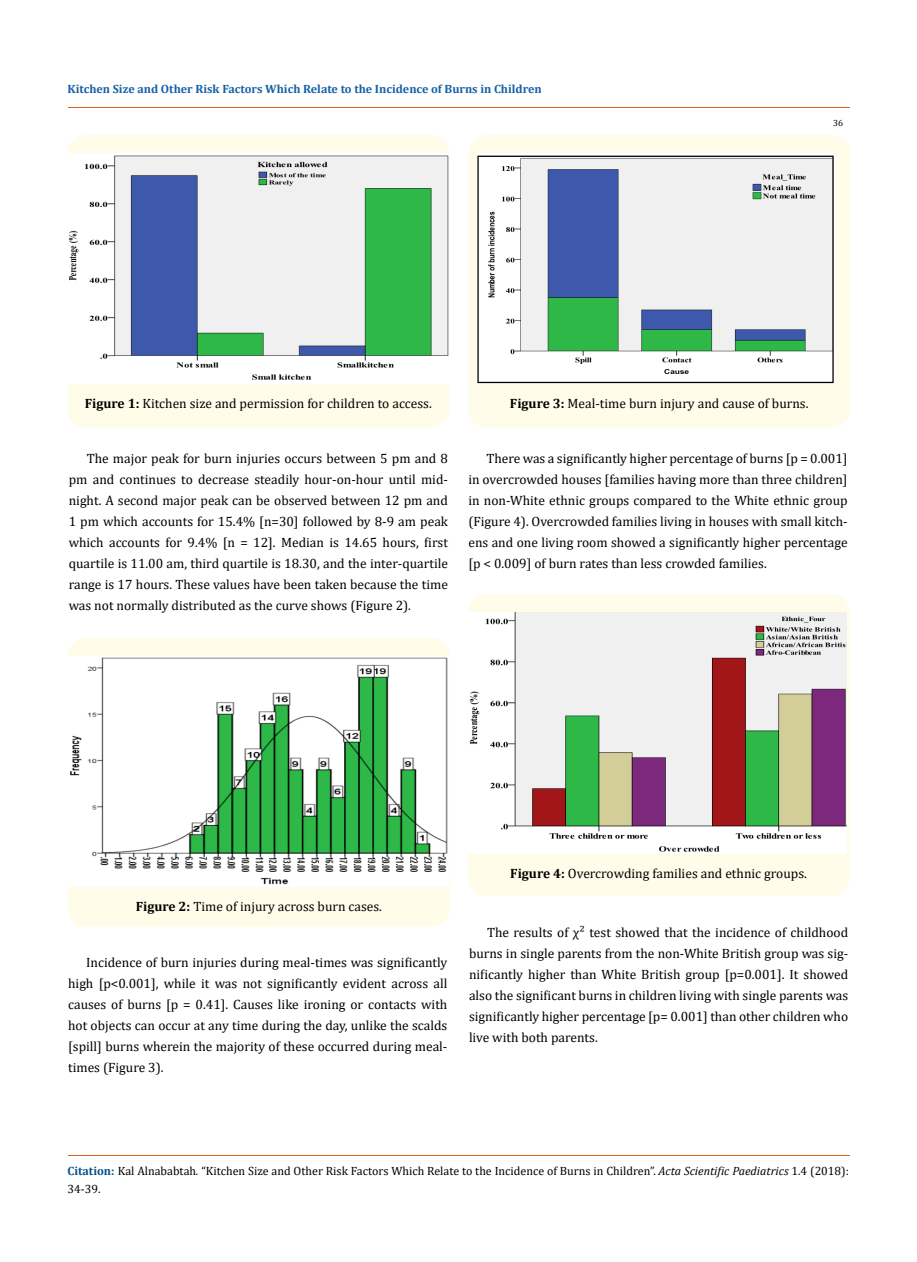
<style>
.page{position:relative;width:917px;height:1262px;background:#fff}
.page>*{position:absolute;margin:0;border:0;box-sizing:border-box;transform-origin:0 0}
.t1{font:13.5px/21px "Cambria";color:#000;text-align:justify}
.t2{font:12px/18px "Cambria";color:#000}
.t3{font:700 12px "Cambria";color:#1560a6}
.t4{font:9px "Cambria";color:#000}
.s1{font-weight:700}
.s2{font-weight:700;color:#035089}
.s3{font-style:italic}
</style>
<div class="page">
<div style="left:68px;top:135px;width:381px;height:293px;background:#fffde9;border-radius:18px"></div>
<img style="left:68px;top:153px;width:381px;height:230px">
<div style="left:68px;top:638px;width:381px;height:289px;background:#fffde9;border-radius:18px"></div>
<img style="left:68px;top:656px;width:380px;height:230px">
<div style="left:468px;top:135px;width:382px;height:293px;background:#fffde9;border-radius:18px"></div>
<img style="left:477px;top:153px;width:357px;height:230px">
<div style="left:468px;top:594px;width:381px;height:302px;background:#fffde9;border-radius:18px"></div>
<img style="left:468px;top:612px;width:378px;height:241px">
<hr style="left:68px;top:108px;width:781px;height:1px;background:#e05d1a">
<hr style="left:68px;top:1155px;width:781px;height:1px;background:#e05d1a">
<p class="t3" style="left:68px;top:81px;width:476px">Kitchen Size and Other Risk Factors Which Relate to the Incidence of Burns in Children</p>
<p class="t4" style="left:833px;top:118px;width:11px">36</p>
<p class="t1" style="left:85px;top:393px;width:348px"><span class="s1">Figure 1:</span> Kitchen size and permission for children to access.</p>
<p class="t1" style="left:510px;top:393px;width:300px"><span class="s1">Figure 3:</span> Meal-time burn injury and cause of burns.</p>
<p class="t1" style="left:69px;top:448px;width:381px;text-indent:18px">The major peak for burn injuries occurs between 5 pm and 8 pm and continues to decrease steadily hour-on-hour until mid&shy;night. A second major peak can be observed between 12 pm and 1 pm which accounts for 15.4% [n=30] followed by 8-9 am peak which accounts for 9.4% [n = 12]. Median is 14.65 hours, first quartile is 11.00 am, third quartile is 18.30, and the inter-quartile range is 17 hours. These values have been taken because the time was not normally distributed as the curve shows (Figure 2).</p>
<p class="t1" style="left:468px;top:448px;width:381px;text-indent:18px">There was a significantly higher percentage of burns [p = 0.001] in overcrowded houses [families having more than three children] in non-White ethnic groups compared to the White ethnic group (Figure 4). Overcrowded families living in houses with small kitch&shy;ens and one living room showed a significantly higher percentage [p &lt; 0.009] of burn rates than less crowded families.</p>
<p class="t1" style="left:136px;top:896px;width:248px"><span class="s1">Figure 2:</span> Time of injury across burn cases.</p>
<p class="t1" style="left:68px;top:951px;width:381px;text-indent:18px">Incidence of burn injuries during meal-times was significantly high [p&lt;0.001], while it was not significantly evident across all causes of burns [p = 0.41]. Causes like ironing or contacts with hot objects can occur at any time during the day, unlike the scalds [spill] burns wherein the majority of these occurred during meal&shy;times (Figure 3).</p>
<p class="t1" style="left:510px;top:862px;width:298px"><span class="s1">Figure 4:</span> Overcrowding families and ethnic groups.</p>
<p class="t1" style="left:469px;top:922px;width:381px;text-indent:18px">The results of χ² test showed that the incidence of childhood burns in single parents from the non-White British group was sig&shy;nificantly higher than White British group [p=0.001]. It showed also the significant burns in children living with single parents was significantly higher percentage [p= 0.001] than other children who live with both parents.</p>
<p class="t2" style="left:68px;top:1161px;width:783px"><span class="s2">Citation:</span> Kal Alnababtah<span class="s3">.</span> “Kitchen Size and Other Risk Factors Which Relate to the Incidence of Burns in Children”. <span class="s3">Acta Scientific Paediatrics</span> 1.4 (2018):<br>34-39.</p>
</div>
